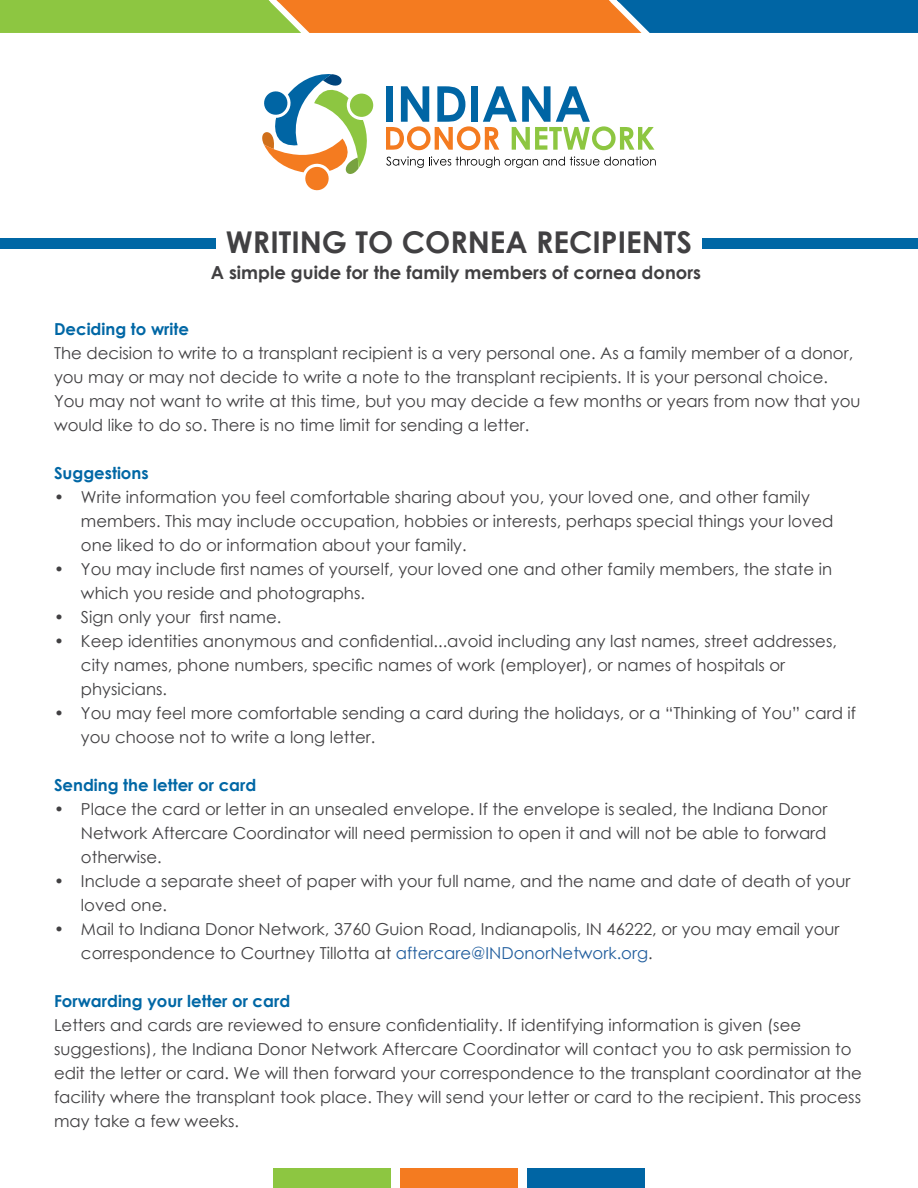
<style>
.page{position:relative;width:918px;height:1188px;background:#fff}
.page>*{position:absolute;margin:0;border:0;box-sizing:border-box;transform-origin:0 0}
.t1{font:700 30px "Century Gothic";color:#414042}
.t2{font:700 18px "Century Gothic";color:#414042}
.t3{font:16.5px/24px "Century Gothic";color:#414042}
.t4{font:700 16.5px "Century Gothic";color:#0067a5}
.s1{color:#215e9e}
</style>
<div class="page">
<div style="left:350px;top:94px;width:23px;height:23px;background:#8dc641;border-radius:50%"></div>
<svg style="left:262px;top:74px;width:107px;height:117px"></svg>
<svg style="left:386px;top:156px;width:270px;height:12px"></svg>
<svg style="left:386px;top:86px;width:268px;height:64px"></svg>
<div style="left:527px;top:1168px;width:117px;height:20px;background:#0065a4"></div>
<div style="left:400px;top:1168px;width:118px;height:20px;background:#f47b20"></div>
<div style="left:274px;top:1168px;width:117px;height:20px;background:#8dc641"></div>
<svg style="left:0;top:0;width:918px;height:33px;background:#888d57"></svg>
<div style="left:0;top:238px;width:215px;height:10px;background:#0067a5"></div>
<div style="left:703px;top:238px;width:215px;height:10px;background:#0067a5"></div>
<h1 class="t1" style="left:226px;top:219px;width:468px">WRITING TO CORNEA RECIPIENTS</h1>
<p class="t2" style="left:211px;top:259px;width:492px">A simple guide for the family members of cornea donors</p>
<p class="t4" style="left:54px;top:316px;width:136px">Deciding to write</p>
<p class="t3" style="left:54px;top:340px;width:808px">The decision to write to a transplant recipient is a very personal one. As a family member of a donor, you may or may not decide to write a note to the transplant recipients. It is your personal choice.<br>You may not want to write at this time, but you may decide a few months or years from now that you would like to do so. There is no time limit for sending a letter.</p>
<p class="t4" style="left:54px;top:460px;width:96px">Suggestions</p>
<p class="t3" style="left:81px;top:484px;width:754px;text-indent:-27px">• Write information you feel comfortable sharing about you, your loved one, and other family members. This may include occupation, hobbies or interests, perhaps special things your loved one liked to do or information about your family.</p>
<p class="t3" style="left:81px;top:556px;width:753px;text-indent:-27px">• You may include first names of yourself, your loved one and other family members, the state in which you reside and photographs.</p>
<p class="t3" style="left:54px;top:604px;width:229px">• Sign only your first name.</p>
<p class="t3" style="left:81px;top:628px;width:758px;text-indent:-27px">• Keep identities anonymous and confidential...avoid including any last names, street addresses, city names, phone numbers, specific names of work (employer), or names of hospitals or physicians.</p>
<p class="t3" style="left:81px;top:700px;width:777px;text-indent:-27px">• You may feel more comfortable sending a card during the holidays, or a “Thinking of You” card if you choose not to write a long letter.</p>
<p class="t4" style="left:54px;top:772px;width:204px">Sending the letter or card</p>
<p class="t3" style="left:81px;top:796px;width:748px;text-align:justify;text-indent:-27px">• Place the card or letter in an unsealed envelope. If the envelope is sealed, the Indiana Donor Network Aftercare Coordinator will need permission to open it and will not be able to forward otherwise.</p>
<p class="t3" style="left:81px;top:869px;width:771px;text-indent:-27px">• Include a separate sheet of paper with your full name, and the name and date of death of your loved one.</p>
<p class="t3" style="left:81px;top:917px;width:760px;text-indent:-27px">• Mail to Indiana Donor Network, 3760 Guion Road, Indianapolis, IN 46222, or you may email your correspondence to Courtney Tillotta at <span class="s1">aftercare@INDonorNetwork.org</span>.</p>
<p class="t4" style="left:54px;top:988px;width:238px">Forwarding your letter or card</p>
<p class="t3" style="left:54px;top:1013px;width:809px">Letters and cards are reviewed to ensure confidentiality. If identifying information is given (see suggestions), the Indiana Donor Network Aftercare Coordinator will contact you to ask permission to edit the letter or card. We will then forward your correspondence to the transplant coordinator at the facility where the transplant took place. They will send your letter or card to the recipient. This process may take a few weeks.</p>
</div>
